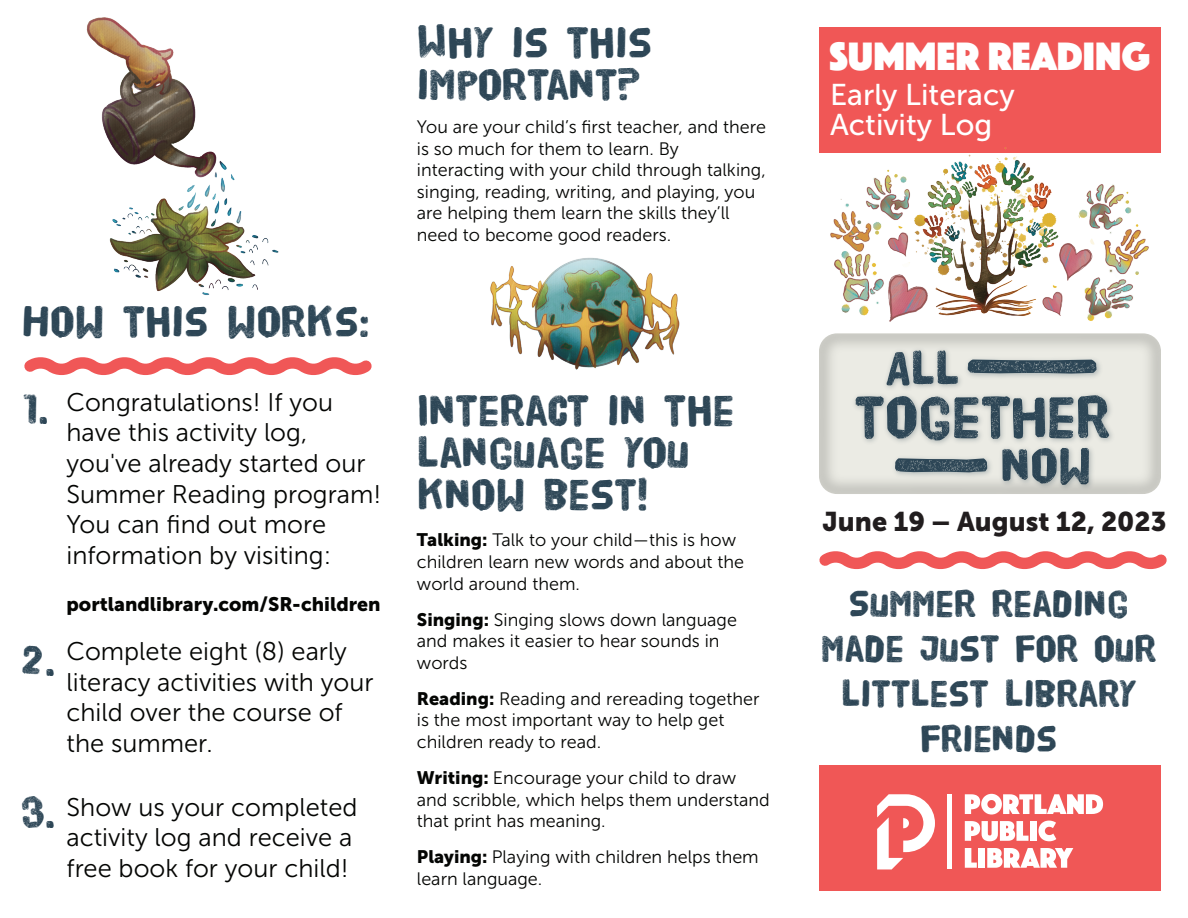
<style>
.page{position:relative;width:1188px;height:918px;background:#fff}
.page>*{position:absolute;margin:0;border:0;box-sizing:border-box;transform-origin:0 0}
.t1{font:45px/42px "HVD Poster";color:#2d4656}
.t2{font:41.1px "Phosphate Solid";color:#fff}
.t3{font:39px/45px "HVD Poster";color:#2d4656;text-align:center}
.t4{font:30px/30px "Museo Sans 500";color:#fff}
.t5{font:27px "Museo Sans 900";color:#211d1e}
.t6{font:25.5px/30.6px "Museo Sans 300";color:#040503}
.t7{font:19.5px "Museo Sans 900";color:#040503}
.t8{font:18px/21.6px "Museo Sans 300";color:#040503}
.s1{font-family:"Museo Sans 900"}
</style>
<div class="page">
<div style="left:819px;top:27px;width:342px;height:125px;background:#f05756"></div>
<div style="left:819px;top:766px;width:342px;height:125px;background:#f05756"></div>
<img style="left:819px;top:333px;width:342px;height:161px">
<img style="left:915px;top:333px;width:237px;height:96px">
<img style="left:842px;top:406px;width:201px;height:88px">
<svg style="left:968px;top:360px;width:128px;height:14px;background:#445967"></svg>
<svg style="left:895px;top:458px;width:92px;height:14px"></svg>
<svg style="left:965px;top:794px;width:138px;height:21px"></svg>
<svg style="left:965px;top:821px;width:64px;height:20px"></svg>
<div style="left:1030px;top:821px;width:7px;height:20px;background:#fff"></div>
<svg style="left:1038px;top:821px;width:18px;height:20px"></svg>
<svg style="left:965px;top:848px;width:12px;height:20px"></svg>
<div style="left:978px;top:848px;width:7px;height:20px;background:#fff"></div>
<svg style="left:987px;top:848px;width:86px;height:20px"></svg>
<hr style="left:948px;top:794px;width:4px;height:75px;background:#fff">
<svg style="left:877px;top:794px;width:58px;height:75px"></svg>
<svg style="left:819px;top:551px;width:348px;height:18px"></svg>
<svg style="left:24px;top:357px;width:348px;height:18px"></svg>
<img style="left:490px;top:258px;width:190px;height:111px">
<img style="left:86px;top:17px;width:193px;height:278px">
<img style="left:829px;top:147px;width:321px;height:175px">
<h1 class="t1" style="left:22px;top:279px;width:350px;line-height:87px">HOW THIS WORKS:<br>1.</h1>
<h3 class="t6" style="left:67px;top:387px;width:316px">Congratulations! If you have this activity log, you've already started our<br>Summer Reading program!<br>You can find out more information by visiting:</h3>
<p class="t7" style="left:67px;top:593px;width:316px">portlandlibrary.com/SR-children</p>
<h3 class="t6" style="left:67px;top:636px;width:309px">Complete eight (8) early literacy activities with your child over the course of the summer.</h3>
<h1 class="t1" style="left:22px;top:640px;width:35px">2.</h1>
<h1 class="t1" style="left:22px;top:793px;width:35px">3.</h1>
<h3 class="t6" style="left:67px;top:792px;width:292px">Show us your completed activity log and receive a free book for your child!</h3>
<h1 class="t1" style="left:417px;top:22px;width:237px">WHY IS THIS<br>IMPORTANT?</h1>
<p class="t8" style="left:417px;top:116px;width:351px">You are your child’s first teacher, and there is so much for them to learn. By interacting with your child through talking, singing, reading, writing, and playing, you are helping them learn the skills they’ll need to become good readers.</p>
<h1 class="t1" style="left:417px;top:390px;width:319px">INTERACT IN THE<br>LANGUAGE YOU<br>KNOW BEST!</h1>
<p class="t8" style="left:417px;top:530px;width:329px"><span class="s1">Talking:</span> Talk to your child—this is how children learn new words and about the world around them.</p>
<p class="t8" style="left:417px;top:609px;width:322px"><span class="s1">Singing:</span> Singing slows down language and makes it easier to hear sounds in words</p>
<p class="t8" style="left:417px;top:688px;width:344px"><span class="s1">Reading:</span> Reading and rereading together is the most important way to help get children ready to read.</p>
<p class="t8" style="left:417px;top:767px;width:354px"><span class="s1">Writing:</span> Encourage your child to draw and scribble, which helps them understand that print has meaning.</p>
<p class="t8" style="left:417px;top:846px;width:343px"><span class="s1">Playing:</span> Playing with children helps them learn language.</p>
<h2 class="t2" style="left:829px;top:27px;width:322px">SUMMER READING</h2>
<h3 class="t4" style="left:830px;top:80px;width:186px">Early Literacy<br>Activity Log</h3>
<h3 class="t5" style="left:822px;top:506px;width:346px">June 19 – August 12, 2023</h3>
<h3 class="t3" style="left:821px;top:581px;width:336px">SUMMER READING<br>MADE JUST FOR OUR<br>LITTLEST LIBRARY<br>FRIENDS</h3>
</div>
